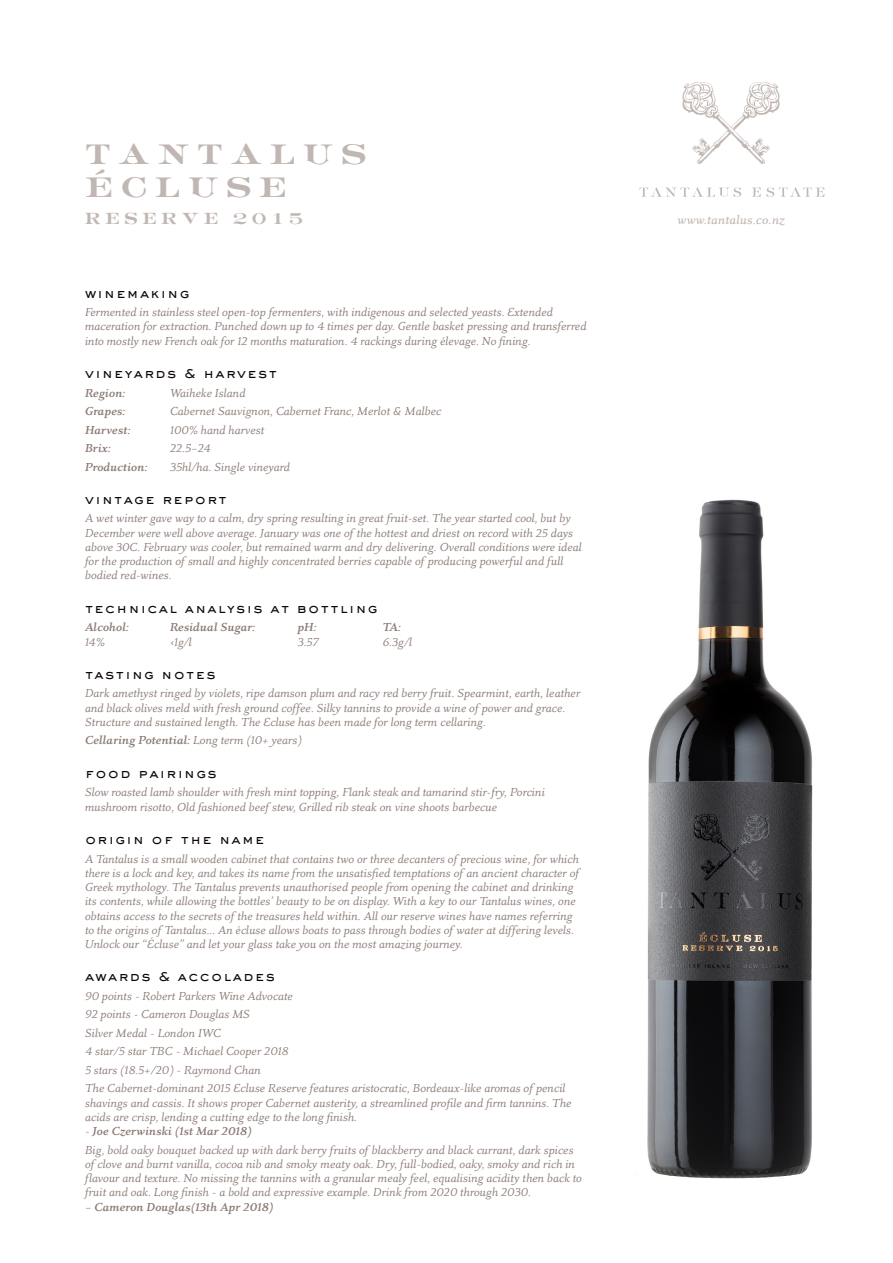
<style>
.page{position:relative;width:893px;height:1263px;background:#fff}
.page>*{position:absolute;margin:0;border:0;box-sizing:border-box;transform-origin:0 0}
.t1{font:37.5px/33px "AT Sackers Heavy Roman";letter-spacing:.2em;color:#c1b7b2}
.t2{font:21.45px "AT Sackers Heavy Roman";letter-spacing:.25em;color:#c1b7b2;scale:.91 1}
.t3{font:500 13.5px "AT Sackers Gothic";letter-spacing:.1em;color:#0e0607}
.t4{font:italic 500 12.75px "Eplica";color:#c1b7b2}
.t5{font:italic 12px/14.2px "Eplica";letter-spacing:-.01em;color:#8a7973}
.t6{font:italic 700 12px "Eplica";letter-spacing:-.01em;color:#8a7973}
.s1{font-size:17.55px}
.s2{font-weight:400}
.s3{font-weight:700}
</style>
<div class="page">
<img style="left:647px;top:499px;width:166px;height:680px">
<svg style="left:639px;top:187px;width:102px;height:10px"></svg>
<svg style="left:752px;top:187px;width:72px;height:10px"></svg>
<svg style="left:682px;top:82px;width:98px;height:82px"></svg>
<h1 class="t1" style="left:85px;top:133px;width:282px">tantalus écluse</h1>
<h2 class="t2" style="left:85px;top:202px;width:242px">reserve <span class="s1">2015</span></h2>
<p class="t4" style="left:678px;top:212px;width:109px">www.tantalus.co.nz</p>
<p class="t3" style="left:85px;top:284px;width:106px">winemaking</p>
<p class="t5" style="left:85px;top:305px;width:503px">Fermented in stainless steel open-top fermenters, with indigenous and selected yeasts. Extended maceration for extraction. Punched down up to 4 times per day. Gentle basket pressing and transferred into mostly new French oak for 12 months maturation. 4 rackings during élevage. No fining.</p>
<p class="t3" style="left:85px;top:364px;width:194px">vineyards &amp; harvest</p>
<p class="t6" style="left:85px;top:386px;width:42px">Region:</p>
<p class="t5" style="left:170px;top:386px;width:77px">Waiheke Island</p>
<p class="t6" style="left:85px;top:404px;width:42px">Grapes:</p>
<p class="t5" style="left:170px;top:404px;width:273px">Cabernet Sauvignon, Cabernet Franc, Merlot &amp; Malbec</p>
<p class="t6" style="left:85px;top:423px;width:47px">Harvest:</p>
<p class="t5" style="left:170px;top:423px;width:96px">100% hand harvest</p>
<p class="t6" style="left:85px;top:441px;width:28px">Brix:</p>
<p class="t5" style="left:170px;top:441px;width:42px">22.5–24</p>
<p class="t6" style="left:85px;top:460px;width:64px">Production:</p>
<p class="t5" style="left:170px;top:460px;width:122px">35hl/ha. Single vineyard</p>
<p class="t3" style="left:85px;top:490px;width:143px">vintage report</p>
<p class="t5" style="left:85px;top:512px;width:498px">A wet winter gave way to a calm, dry spring resulting in great fruit-set. The year started cool, but by December were well above average. January was one of the hottest and driest on record with 25 days above 30C. February was cooler, but remained warm and dry delivering. Overall conditions were ideal for the production of small and highly concentrated berries capable of producing powerful and full bodied red-wines.</p>
<p class="t3" style="left:85px;top:599px;width:294px">technical analysis at bottling</p>
<p class="t6" style="left:85px;top:620px;width:46px">Alcohol:</p>
<p class="t6" style="left:170px;top:620px;width:87px">Residual Sugar:</p>
<p class="t6" style="left:298px;top:620px;width:21px">pH:</p>
<p class="t6" style="left:383px;top:620px;width:20px">TA:</p>
<p class="t5" style="left:85px;top:635px;width:21px">14%</p>
<p class="t5" style="left:170px;top:635px;width:24px">&lt;1g/l</p>
<p class="t5" style="left:298px;top:635px;width:22px">3.57</p>
<p class="t5" style="left:383px;top:635px;width:31px">6.3g/l</p>
<p class="t3" style="left:85px;top:665px;width:132px">tasting notes</p>
<p class="t5" style="left:85px;top:687px;width:497px">Dark amethyst ringed by violets, ripe damson plum and racy red berry fruit. Spearmint, earth, leather and black olives meld with fresh ground coffee. Silky tannins to provide a wine of power and grace.<br>Structure and sustained length. The Ecluse has been made for long term cellaring.</p>
<p class="t6" style="left:85px;top:734px;width:218px">Cellaring Potential: <span class="s2">Long term (10+ years)</span></p>
<p class="t3" style="left:85px;top:764px;width:133px">food pairings</p>
<p class="t5" style="left:85px;top:785px;width:461px">Slow roasted lamb shoulder with fresh mint topping, Flank steak and tamarind stir-fry, Porcini mushroom risotto, Old fashioned beef stew, Grilled rib steak on vine shoots barbecue</p>
<p class="t3" style="left:85px;top:830px;width:181px">origin of the name</p>
<p class="t5" style="left:85px;top:852px;width:496px">A Tantalus is a small wooden cabinet that contains two or three decanters of precious wine, for which there is a lock and key, and takes its name from the unsatisfied temptations of an ancient character of Greek mythology. The Tantalus prevents unauthorised people from opening the cabinet and drinking its contents, while allowing the bottles’ beauty to be on display. With a key to our Tantalus wines, one obtains access to the secrets of the treasures held within. All our reserve wines have names referring to the origins of Tantalus... An écluse allows boats to pass through bodies of water at differing levels.<br>Unlock our “Écluse” and let your glass take you on the most amazing journey.</p>
<p class="t3" style="left:85px;top:967px;width:191px">awards &amp; accolades</p>
<p class="t5" style="left:85px;top:987px;width:482px;line-height:18.5px">90 points - Robert Parkers Wine Advocate<br>92 points - Cameron Douglas MS<br>Silver Medal - London IWC<br>4 star/5 star TBC - Michael Cooper 2018<br>5 stars (18.5+/20) - Raymond Chan<br>The Cabernet-dominant 2015 Ecluse Reserve features aristocratic, Bordeaux-like aromas of pencil</p>
<p class="t5" style="left:85px;top:1096px;width:488px">shavings and cassis. It shows proper Cabernet austerity, a streamlined profile and firm tannins. The acids are crisp, lending a cutting edge to the long finish.</p>
<p class="t5" style="left:85px;top:1122px;width:490px;line-height:18.5px">- <span class="s3">Joe Czerwinski (1st Mar 2018)<br></span>Big, bold oaky bouquet backed up with dark berry fruits of blackberry and black currant, dark spices</p>
<p class="t5" style="left:85px;top:1157px;width:499px">of clove and burnt vanilla, cocoa nib and smoky meaty oak. Dry, full-bodied, oaky, smoky and rich in flavour and texture. No missing the tannins with a granular mealy feel, equalising acidity then back to fruit and oak. Long finish - a bold and expressive example. Drink from 2020 through 2030.</p>
<p class="t6" style="left:85px;top:1200px;width:190px"><span class="s2">–</span> Cameron Douglas(13th Apr 2018)</p>
</div>
